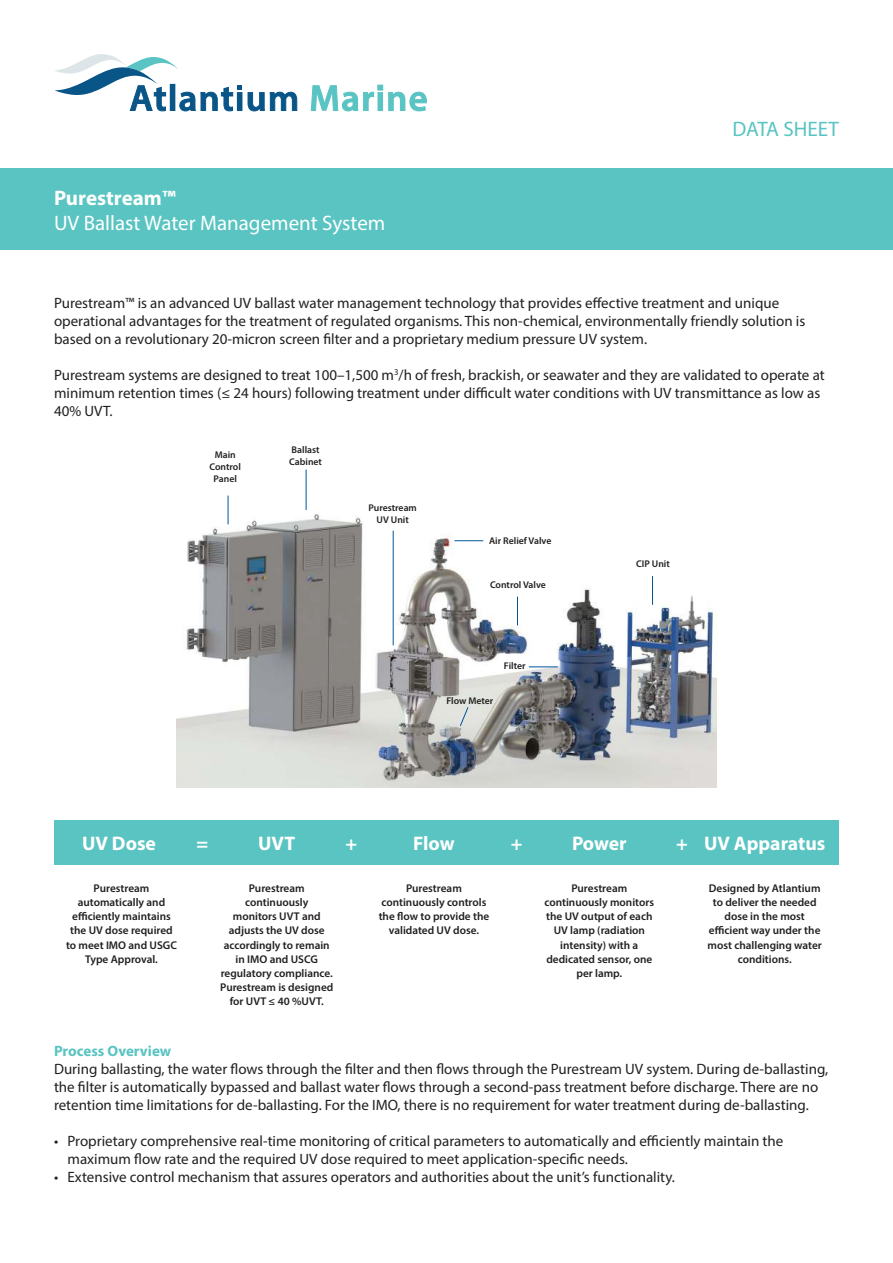
<style>
.page{position:relative;width:893px;height:1263px;background:#fff}
.page>*{position:absolute;margin:0;border:0;box-sizing:border-box;transform-origin:0 0}
.t1{font:21px "Myriad Pro";color:#fff}
.t2{font:700 21px "Myriad Pro";color:#fff}
.t3{font:21px "Myriad Pro";color:#59c4c2}
.t4{font:700 19.65px "Myriad Pro";color:#fff}
.t5{font:15px/18px "Myriad Pro";color:#221f1f}
.t6{font:700 15px "Myriad Pro";color:#59c4c2}
.t7{font:600 11.25px/14.1px "Myriad Pro";color:#221f1f;text-align:center}
.t8{font:600 9.75px/11.7px "Myriad Pro";color:#221f1f;text-align:center}
</style>
<div class="page">
<svg style="left:248px;top:92px;width:49px;height:19px"></svg>
<svg style="left:311px;top:85px;width:116px;height:26px"></svg>
<svg style="left:54px;top:54px;width:188px;height:57px"></svg>
<div style="left:0;top:169px;width:893px;height:81px;background:#59c4c2"></div>
<div style="left:54px;top:820px;width:785px;height:45px;background:#59c4c2"></div>
<img style="left:176px;top:469px;width:540px;height:318px">
<svg style="left:228px;top:496px;width:1px;height:28px"></svg>
<svg style="left:454px;top:540px;width:29px;height:1px"></svg>
<svg style="left:459px;top:706px;width:10px;height:21px"></svg>
<svg style="left:652px;top:576px;width:1px;height:29px"></svg>
<svg style="left:517px;top:597px;width:1px;height:28px"></svg>
<hr style="left:393px;top:531px;width:1px;height:114px;background:#005699">
<svg style="left:529px;top:666px;width:29px;height:1px"></svg>
<hr style="left:306px;top:469px;width:1px;height:41px;background:#005699">
<h1 class="t2" style="left:54px;top:189px;width:123px">Purestream™</h1>
<h1 class="t1" style="left:54px;top:215px;width:333px">UV Ballast Water Management System</h1>
<h1 class="t3" style="left:732px;top:121px;width:108px">DATA SHEET</h1>
<p class="t5" style="left:54px;top:295px;width:753px">Purestream™ is an advanced UV ballast water management technology that provides effective treatment and unique operational advantages for the treatment of regulated organisms. This non-chemical, environmentally friendly solution is based on a revolutionary 20-micron screen filter and a proprietary medium pressure UV system.</p>
<p class="t5" style="left:54px;top:367px;width:772px">Purestream systems are designed to treat 100–1,500 m<sup>3</sup>/h of fresh, brackish, or seawater and they are validated to operate at minimum retention times (≤ 24 hours) following treatment under difficult water conditions with UV transmittance as low as<br>40% UVT.</p>
<p class="t8" style="left:210px;top:450px;width:33px">Main<br>Control<br>Panel</p>
<p class="t8" style="left:289px;top:445px;width:34px;text-align:left">Ballast<br>Cabinet</p>
<p class="t8" style="left:368px;top:503px;width:50px">Purestream<br>UV Unit</p>
<p class="t8" style="left:489px;top:536px;width:64px">Air Relief Valve</p>
<p class="t8" style="left:490px;top:579px;width:57px">Control Valve</p>
<p class="t8" style="left:446px;top:695px;width:49px">Flow Meter</p>
<p class="t8" style="left:504px;top:661px;width:23px">Filter</p>
<p class="t8" style="left:636px;top:559px;width:35px">CIP Unit</p>
<h2 class="t4" style="left:82px;top:836px;width:75px">UV Dose</h2>
<h2 class="t4" style="left:197px;top:836px;width:13px">=</h2>
<h2 class="t4" style="left:258px;top:836px;width:39px">UVT</h2>
<h2 class="t4" style="left:345px;top:836px;width:13px">+</h2>
<h2 class="t4" style="left:413px;top:836px;width:43px">Flow</h2>
<h2 class="t4" style="left:511px;top:836px;width:13px">+</h2>
<h2 class="t4" style="left:572px;top:836px;width:56px">Power</h2>
<h2 class="t4" style="left:676px;top:836px;width:151px">+ UV Apparatus</h2>
<p class="t7" style="left:66px;top:882px;width:112px">Purestream automatically and efficiently maintains the UV dose required to meet IMO and USGC<br>Type Approval.</p>
<p class="t7" style="left:220px;top:882px;width:115px">Purestream continuously<br>monitors UVT and adjusts the UV dose accordingly to remain in IMO and USCG regulatory compliance.<br>Purestream is designed for UVT ≤ 40 %UVT.</p>
<p class="t7" style="left:379px;top:882px;width:112px">Purestream continuously controls the flow to provide the validated UV dose.</p>
<p class="t7" style="left:544px;top:882px;width:111px">Purestream continuously monitors the UV output of each<br>UV lamp (radiation intensity) with a dedicated sensor, one per lamp.</p>
<p class="t7" style="left:708px;top:882px;width:116px">Designed by Atlantium to deliver the needed dose in the most efficient way under the most challenging water conditions.</p>
<p class="t6" style="left:54px;top:1045px;width:119px">Process Overview</p>
<p class="t5" style="left:54px;top:1062px;width:776px">During ballasting, the water flows through the filter and then flows through the Purestream UV system. During de-ballasting, the filter is automatically bypassed and ballast water flows through a second-pass treatment before discharge. There are no retention time limitations for de-ballasting. For the IMO, there is no requirement for water treatment during de-ballasting.</p>
<p class="t5" style="left:68px;top:1134px;width:717px;text-indent:-14px">• Proprietary comprehensive real-time monitoring of critical parameters to automatically and efficiently maintain the maximum flow rate and the required UV dose required to meet application-specific needs.</p>
<p class="t5" style="left:54px;top:1170px;width:622px">• Extensive control mechanism that assures operators and authorities about the unit’s functionality.</p>
</div>
